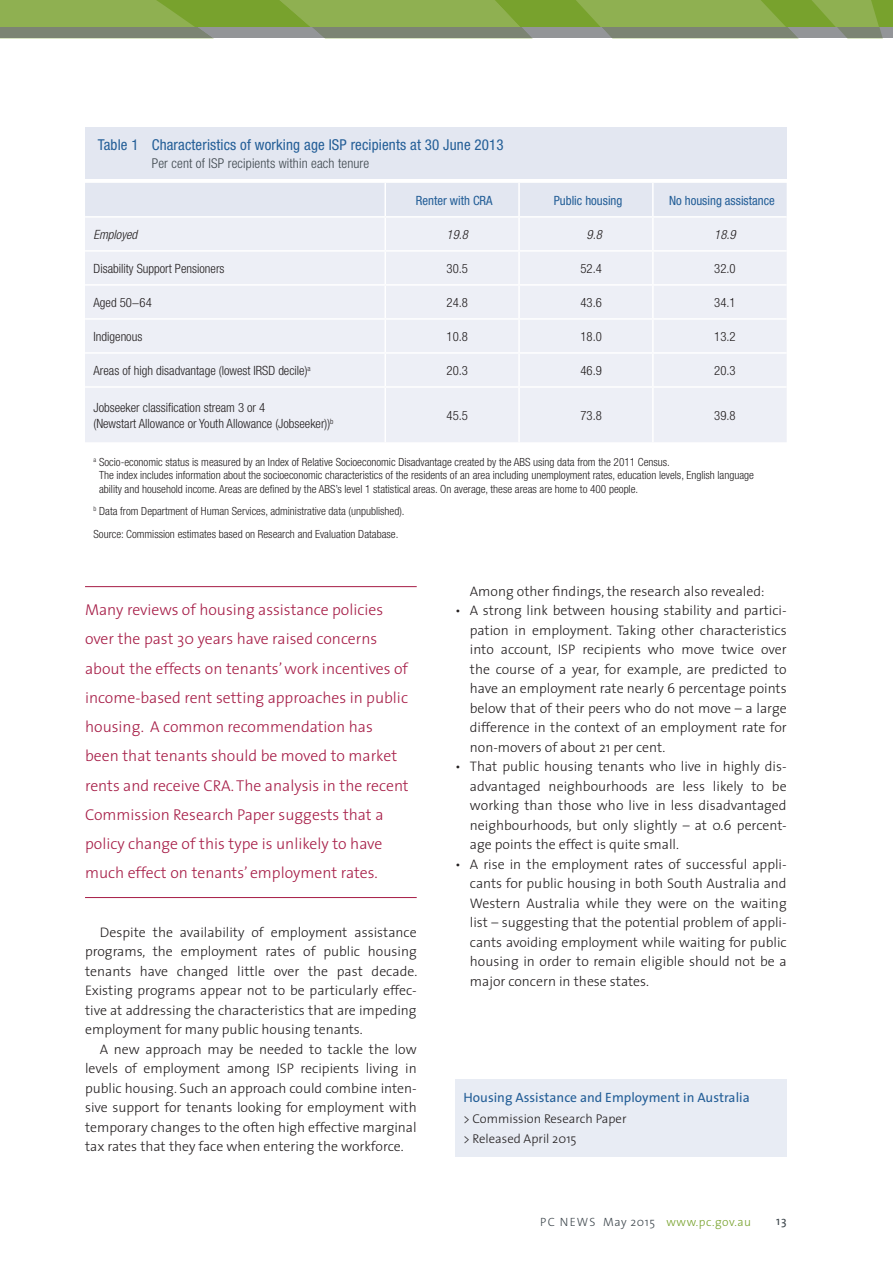
<style>
.page{position:relative;width:893px;height:1263px;background:#fff}
.page>*{position:absolute;margin:0;border:0;box-sizing:border-box;transform-origin:0 0}
.Quotes{font:300 15.75px/29.2px "The Sans";color:#a61c46}
.Graph_Heading{font:condensed 15px "Helvetica Neue";letter-spacing:.01em;color:#235e97}
.Text{font:300 13.8px/19.5px "The Sans";color:#231f20;text-align:justify}
.End_of_Story_Head{font:13.5px "The Sans";color:#235e97}
.Graph_Sub_heading{font:300 condensed 13.5px "Helvetica Neue";letter-spacing:.01em;color:#3e474d}
.Table_Text{font:300 condensed 12.75px/16.5px "Helvetica Neue";color:#231f20}
.Table_Text-2{font:condensed 12.75px "Helvetica Neue";color:#235e97}
.End_of_story_text{font:300 12.75px "The Sans";color:#231f20}
.Table_Text-3{font:italic 300 condensed 12.75px "Helvetica Neue";color:#231f20}
.t1{font:300 12px "The Sans";letter-spacing:.05em;color:#3e474d}
.t2{font:12px "The Sans";color:#3e474d}
.Table_Source{font:300 condensed 11.25px/13.5px "Helvetica Neue";color:#231f20}
.s1{color:#78a22d}
</style>
<div class="page">
<svg style="left:0;top:0;width:893px;height:38px;background:#86a156"></svg>
<div style="left:85px;top:183px;width:702px;height:33px;background:#e3e7f1"></div>
<div style="left:85px;top:218px;width:702px;height:224px;background:#edeff6"></div>
<hr style="left:384px;top:183px;width:2px;height:33px;background:#fff">
<hr style="left:518px;top:183px;width:2px;height:33px;background:#fff">
<hr style="left:652px;top:183px;width:2px;height:33px;background:#fff">
<hr style="left:384px;top:218px;width:2px;height:32px;background:#fff">
<hr style="left:518px;top:218px;width:2px;height:32px;background:#fff">
<hr style="left:652px;top:218px;width:2px;height:32px;background:#fff">
<hr style="left:85px;top:250px;width:300px;height:2px;background:#fff">
<hr style="left:385px;top:250px;width:134px;height:2px;background:#fff">
<hr style="left:384px;top:252px;width:2px;height:32px;background:#fff">
<hr style="left:519px;top:250px;width:134px;height:2px;background:#fff">
<hr style="left:518px;top:252px;width:2px;height:32px;background:#fff">
<hr style="left:653px;top:250px;width:134px;height:2px;background:#fff">
<hr style="left:652px;top:252px;width:2px;height:32px;background:#fff">
<hr style="left:85px;top:284px;width:300px;height:2px;background:#fff">
<hr style="left:385px;top:284px;width:134px;height:2px;background:#fff">
<hr style="left:384px;top:286px;width:2px;height:32px;background:#fff">
<hr style="left:519px;top:284px;width:134px;height:2px;background:#fff">
<hr style="left:518px;top:286px;width:2px;height:32px;background:#fff">
<hr style="left:653px;top:284px;width:134px;height:2px;background:#fff">
<hr style="left:652px;top:286px;width:2px;height:32px;background:#fff">
<hr style="left:85px;top:318px;width:300px;height:2px;background:#fff">
<hr style="left:385px;top:318px;width:134px;height:2px;background:#fff">
<hr style="left:384px;top:320px;width:2px;height:32px;background:#fff">
<hr style="left:519px;top:318px;width:134px;height:2px;background:#fff">
<hr style="left:518px;top:320px;width:2px;height:32px;background:#fff">
<hr style="left:653px;top:318px;width:134px;height:2px;background:#fff">
<hr style="left:652px;top:320px;width:2px;height:32px;background:#fff">
<hr style="left:85px;top:352px;width:300px;height:2px;background:#fff">
<hr style="left:385px;top:352px;width:134px;height:2px;background:#fff">
<hr style="left:384px;top:354px;width:2px;height:32px;background:#fff">
<hr style="left:519px;top:352px;width:134px;height:2px;background:#fff">
<hr style="left:518px;top:354px;width:2px;height:32px;background:#fff">
<hr style="left:653px;top:352px;width:134px;height:2px;background:#fff">
<hr style="left:652px;top:354px;width:2px;height:32px;background:#fff">
<hr style="left:85px;top:386px;width:300px;height:2px;background:#fff">
<hr style="left:385px;top:386px;width:134px;height:2px;background:#fff">
<hr style="left:384px;top:388px;width:2px;height:54px;background:#fff">
<hr style="left:519px;top:386px;width:134px;height:2px;background:#fff">
<hr style="left:518px;top:388px;width:2px;height:54px;background:#fff">
<hr style="left:653px;top:386px;width:134px;height:2px;background:#fff">
<hr style="left:652px;top:388px;width:2px;height:54px;background:#fff">
<div style="left:85px;top:128px;width:702px;height:51px;background:#e3e7f1"></div>
<hr style="left:85px;top:586px;width:332px;height:1px;background:#a61c46">
<hr style="left:85px;top:897px;width:332px;height:1px;background:#a61c46">
<div style="left:455px;top:1079px;width:332px;height:78px;background:#e8ecf4"></div>
<p class="Graph_Heading" style="left:98px;top:136px;width:408px">Table 1 Characteristics of working age ISP recipients at 30 June 2013</p>
<p class="Graph_Sub_heading" style="left:152px;top:156px;width:219px">Per cent of ISP recipients within each tenure</p>
<p class="Table_Text-2" style="left:416px;top:193px;width:78px">Renter with CRA</p>
<p class="Table_Text-2" style="left:554px;top:193px;width:70px">Public housing</p>
<p class="Table_Text-2" style="left:669px;top:193px;width:107px">No housing assistance</p>
<p class="Table_Text-3" style="left:94px;top:227px;width:45px">Employed</p>
<p class="Table_Text-3" style="left:447px;top:227px;width:23px">19.8</p>
<p class="Table_Text-3" style="left:587px;top:227px;width:17px">9.8</p>
<p class="Table_Text-3" style="left:714px;top:227px;width:23px">18.9</p>
<p class="Table_Text" style="left:94px;top:260px;width:132px">Disability Support Pensioners</p>
<p class="Table_Text" style="left:447px;top:260px;width:23px">30.5</p>
<p class="Table_Text" style="left:580px;top:260px;width:23px">52.4</p>
<p class="Table_Text" style="left:714px;top:260px;width:23px">32.0</p>
<p class="Table_Text" style="left:94px;top:294px;width:60px">Aged 50−64</p>
<p class="Table_Text" style="left:447px;top:294px;width:23px">24.8</p>
<p class="Table_Text" style="left:580px;top:294px;width:23px">43.6</p>
<p class="Table_Text" style="left:714px;top:294px;width:23px">34.1</p>
<p class="Table_Text" style="left:94px;top:328px;width:50px">Indigenous</p>
<p class="Table_Text" style="left:447px;top:328px;width:23px">10.8</p>
<p class="Table_Text" style="left:580px;top:328px;width:23px">18.0</p>
<p class="Table_Text" style="left:714px;top:328px;width:23px">13.2</p>
<p class="Table_Text" style="left:94px;top:362px;width:219px">Areas of high disadvantage (lowest IRSD decile)<sup>a</sup></p>
<p class="Table_Text" style="left:447px;top:362px;width:23px">20.3</p>
<p class="Table_Text" style="left:580px;top:362px;width:23px">46.9</p>
<p class="Table_Text" style="left:714px;top:362px;width:23px">20.3</p>
<p class="Table_Text" style="left:94px;top:399px;width:241px">Jobseeker classification stream 3 or 4<br>(Newstart Allowance or Youth Allowance (Jobseeker))<sup>b</sup></p>
<p class="Table_Text" style="left:447px;top:407px;width:23px">45.5</p>
<p class="Table_Text" style="left:580px;top:407px;width:23px">73.8</p>
<p class="Table_Text" style="left:714px;top:407px;width:23px">39.8</p>
<p class="Table_Source" style="left:99px;top:455px;width:656px;text-indent:-5px"><sup>a</sup> Socio-economic status is measured by an Index of Relative Socioeconomic Disadvantage created by the ABS using data from the 2011 Census.<br>The index includes information about the socioeconomic characteristics of the residents of an area including unemployment rates, education levels, English language ability and household income. Areas are defined by the ABS’s level 1 statistical areas. On average, these areas are home to 400 people.</p>
<p class="Table_Source" style="left:94px;top:504px;width:312px"><sup>b</sup> Data from Department of Human Services, administrative data (unpublished).</p>
<p class="Table_Source" style="left:94px;top:527px;width:306px">Source: Commission estimates based on Research and Evaluation Database.</p>
<p class="Quotes" style="left:85px;top:595px;width:325px">Many reviews of housing assistance policies over the past 30 years have raised concerns about the effects on tenants’ work incentives of income-based rent setting approaches in public housing. A common recommendation has been that tenants should be moved to market rents and receive CRA. The analysis in the recent Commission Research Paper suggests that a policy change of this type is unlikely to have much effect on tenants’ employment rates.</p>
<p class="Text" style="left:85px;top:922px;width:334px;text-indent:15px">Despite the availability of employment assistance programs, the employment rates of public housing tenants have changed little over the past decade.<br>Existing programs appear not to be particularly effec&shy;tive at addressing the characteristics that are impeding employment for many public housing tenants.</p>
<p class="Text" style="left:85px;top:1039px;width:333px;text-indent:15px">A new approach may be needed to tackle the low levels of employment among ISP recipients living in public housing. Such an approach could combine inten&shy;sive support for tenants looking for employment with temporary changes to the often high effective marginal tax rates that they face when entering the workforce.</p>
<p class="Text" style="left:470px;top:581px;width:296px">Among other findings, the research also revealed:</p>
<p class="Text" style="left:470px;top:600px;width:318px;text-indent:-15px">• A strong link between housing stability and partici&shy;pation in employment. Taking other characteristics into account, ISP recipients who move twice over the course of a year, for example, are predicted to have an employment rate nearly 6 percentage points below that of their peers who do not move – a large difference in the context of an employment rate for non-movers of about 21 per cent.</p>
<p class="Text" style="left:470px;top:756px;width:318px;text-indent:-15px">• That public housing tenants who live in highly dis&shy;advantaged neighbourhoods are less likely to be working than those who live in less disadvantaged neighbourhoods, but only slightly – at 0.6 percent&shy;age points the effect is quite small.</p>
<p class="Text" style="left:470px;top:854px;width:318px;text-indent:-15px">• A rise in the employment rates of successful appli&shy;cants for public housing in both South Australia and Western Australia while they were on the waiting list – suggesting that the potential problem of appli&shy;cants avoiding employment while waiting for public housing in order to remain eligible should not be a major concern in these states.</p>
<p class="End_of_Story_Head" style="left:463px;top:1086px;width:288px">Housing Assistance and Employment in Australia</p>
<p class="End_of_story_text" style="left:463px;top:1108px;width:165px">&gt; Commission Research Paper</p>
<p class="End_of_story_text" style="left:463px;top:1128px;width:115px">&gt; Released April 2015</p>
<p class="t1" style="left:540px;top:1212px;width:212px">PC NEWS May 2015 <span class="s1">www.pc.gov.au</span></p>
<p class="t2" style="left:776px;top:1211px;width:12px">13</p>
</div>
